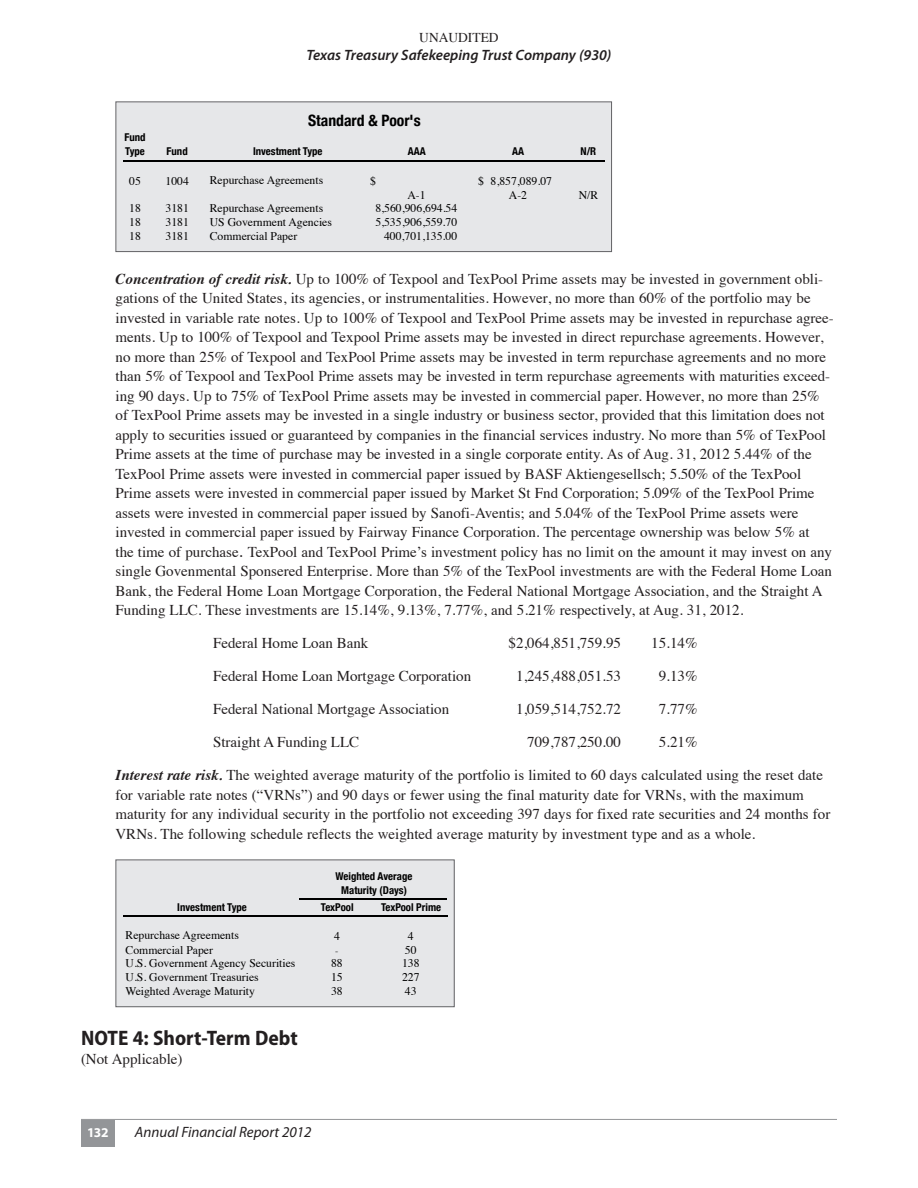
<style>
.page{position:relative;width:918px;height:1188px;background:#fff}
.page>*{position:absolute;margin:0;border:0;box-sizing:border-box;transform-origin:0 0}
.Subhead_1_-_NOTE{font:700 semi-condensed 21px "Myriad Pro";color:#231f20}
.t1{font:700 condensed 15.75px "Helvetica Neue";color:#000}
.Body_-_Indent{font:15px/19.5px "Times";color:#231f20}
.t2{font:italic 600 15px "Myriad Pro";color:#231f20}
.t3{font:italic 15px "Myriad Pro";color:#231f20}
.Body{font:15px "Times";color:#231f20}
.t4{font:13.5px "Times";color:#231f20}
.t5{font:700 13.5px "Myriad Pro";color:#fff}
.t6{font:11.7px "Times";color:#000}
.t7{font:700 condensed 10.8px/13.6px "Helvetica Neue";color:#000}
.t8{font:9.9px "Times";color:#000}
.s1{font-weight:700;font-style:italic}
.s2{font-size:17.25px}
</style>
<div class="page">
<div style="left:81px;top:1120px;width:34px;height:27px;background:#939598"></div>
<hr style="left:81px;top:1119px;width:756px;height:1px;background:#939598">
<div style="left:116px;top:102px;width:496px;height:150px;background:#e6e7e9"></div>
<hr style="left:123px;top:160px;width:482px;height:1px;background:#000">
<div style="left:116px;top:101px;width:496px;height:151px;border:1px solid #636366"></div>
<div style="left:116px;top:860px;width:338px;height:147px;background:#e6e7e9"></div>
<hr style="left:299px;top:899px;width:148px;height:1px;background:#000">
<hr style="left:123px;top:915px;width:324px;height:1px;background:#000">
<div style="left:116px;top:860px;width:339px;height:147px;border:1px solid #636366"></div>
<p class="t4" style="left:419px;top:25px;width:81px">UNAUDITED</p>
<p class="t2" style="left:307px;top:47px;width:306px">Texas Treasury Safekeeping Trust Company (930)</p>
<p class="t7" style="left:124px;top:130px;width:23px">Fund<br>Type</p>
<p class="t1" style="left:308px;top:108px;width:114px">Standard &amp; Poor's</p>
<p class="t7" style="left:167px;top:144px;width:23px">Fund</p>
<p class="t7" style="left:253px;top:144px;width:71px">Investment Type</p>
<p class="t7" style="left:408px;top:144px;width:19px">AAA</p>
<p class="t7" style="left:512px;top:144px;width:13px">AA</p>
<p class="t7" style="left:581px;top:144px;width:17px">N/R</p>
<p class="t6" style="left:129px;top:170px;width:13px">05</p>
<p class="t6" style="left:166px;top:170px;width:25px">1004</p>
<p class="t6" style="left:210px;top:169px;width:115px">Repurchase Agreements</p>
<p class="t6" style="left:370px;top:170px;width:7px">$</p>
<p class="t6" style="left:491px;top:170px;width:63px">8,857,089.07</p>
<p class="t6" style="left:478px;top:170px;width:7px">$</p>
<p class="t6" style="left:407px;top:184px;width:20px">A-1</p>
<p class="t6" style="left:509px;top:184px;width:20px">A-2</p>
<p class="t6" style="left:579px;top:184px;width:21px">N/R</p>
<p class="t6" style="left:129px;top:197px;width:13px">18</p>
<p class="t6" style="left:166px;top:197px;width:25px">3181</p>
<p class="t6" style="left:210px;top:197px;width:115px">Repurchase Agreements</p>
<p class="t6" style="left:375px;top:197px;width:83px">8,560,906,694.54</p>
<p class="t6" style="left:129px;top:211px;width:13px">18</p>
<p class="t6" style="left:166px;top:211px;width:25px">3181</p>
<p class="t6" style="left:210px;top:211px;width:124px">US Government Agencies</p>
<p class="t6" style="left:375px;top:211px;width:83px">5,535,906,559.70</p>
<p class="t6" style="left:129px;top:225px;width:13px">18</p>
<p class="t6" style="left:166px;top:225px;width:25px">3181</p>
<p class="t6" style="left:210px;top:225px;width:89px">Commercial Paper</p>
<p class="t6" style="left:384px;top:225px;width:75px">400,701,135.00</p>
<p class="Body_-_Indent" style="left:116px;top:268px;width:720px"><span class="s1">Concentration of credit risk.</span> Up to 100% of Texpool and TexPool Prime assets may be invested in government obli&shy;gations of the United States, its agencies, or instrumentalities. However, no more than 60% of the portfolio may be invested in variable rate notes. Up to 100% of Texpool and TexPool Prime assets may be invested in repurchase agree&shy;ments. Up to 100% of Texpool and Texpool Prime assets may be invested in direct repurchase agreements. However, no more than 25% of Texpool and TexPool Prime assets may be invested in term repurchase agreements and no more than 5% of Texpool and TexPool Prime assets may be invested in term repurchase agreements with maturities exceed&shy;ing 90 days. Up to 75% of TexPool Prime assets may be invested in commercial paper. However, no more than 25% of TexPool Prime assets may be invested in a single industry or business sector, provided that this limitation does not apply to securities issued or guaranteed by companies in the financial services industry. No more than 5% of TexPool Prime assets at the time of purchase may be invested in a single corporate entity. As of Aug. 31, 2012 5.44% of the TexPool Prime assets were invested in commercial paper issued by BASF Aktiengesellsch; 5.50% of the TexPool Prime assets were invested in commercial paper issued by Market St Fnd Corporation; 5.09% of the TexPool Prime assets were invested in commercial paper issued by Sanofi-Aventis; and 5.04% of the TexPool Prime assets were invested in commercial paper issued by Fairway Finance Corporation. The percentage ownership was below 5% at<br>the time of purchase<span class="s2">.</span> TexPool and TexPool Prime’s investment policy has no limit on the amount it may invest on any single Govenmental Sponsered Enterprise. More than 5% of the TexPool investments are with the Federal Home Loan Bank, the Federal Home Loan Mortgage Corporation, the Federal National Mortgage Association, and the Straight A Funding LLC. These investments are 15.14%, 9.13%, 7.77%, and 5.21% respectively, at Aug. 31, 2012.</p>
<p class="Body_-_Indent" style="left:213px;top:632px;width:157px">Federal Home Loan Bank</p>
<p class="Body_-_Indent" style="left:508px;top:632px;width:114px">$2,064,851,759.95</p>
<p class="Body_-_Indent" style="left:651px;top:632px;width:48px">15.14%</p>
<p class="Body_-_Indent" style="left:213px;top:665px;width:260px">Federal Home Loan Mortgage Corporation</p>
<p class="Body_-_Indent" style="left:516px;top:665px;width:106px">1,245,488,051.53</p>
<p class="Body_-_Indent" style="left:659px;top:665px;width:40px">9.13%</p>
<p class="Body_-_Indent" style="left:213px;top:698px;width:238px">Federal National Mortgage Association</p>
<p class="Body_-_Indent" style="left:516px;top:698px;width:106px">1,059,514,752.72</p>
<p class="Body_-_Indent" style="left:659px;top:698px;width:40px">7.77%</p>
<p class="Body_-_Indent" style="left:213px;top:731px;width:148px">Straight A Funding LLC</p>
<p class="Body_-_Indent" style="left:527px;top:731px;width:95px">709,787,250.00</p>
<p class="Body_-_Indent" style="left:659px;top:731px;width:40px">5.21%</p>
<p class="Body_-_Indent" style="left:115px;top:764px;width:716px"><span class="s1">Interest rate risk.</span> The weighted average maturity of the portfolio is limited to 60 days calculated using the reset date for variable rate notes (“VRNs”) and 90 days or fewer using the final maturity date for VRNs, with the maximum maturity for any individual security in the portfolio not exceeding 397 days for fixed rate securities and 24 months for VRNs. The following schedule reflects the weighted average maturity by investment type and as a whole.</p>
<p class="t7" style="left:335px;top:869px;width:78px;text-align:center">Weighted Average<br>Maturity (Days)</p>
<p class="t7" style="left:177px;top:900px;width:71px">Investment Type</p>
<p class="t7" style="left:321px;top:900px;width:34px">TexPool</p>
<p class="t7" style="left:381px;top:900px;width:62px">TexPool Prime</p>
<p class="t6" style="left:126px;top:924px;width:115px">Repurchase Agreements</p>
<p class="t6" style="left:334px;top:925px;width:7px">4</p>
<p class="t6" style="left:408px;top:925px;width:7px">4</p>
<p class="t6" style="left:126px;top:939px;width:89px">Commercial Paper</p>
<p class="t8" style="left:335px;top:941px;width:5px">-</p>
<p class="t6" style="left:405px;top:939px;width:13px">50</p>
<p class="t6" style="left:126px;top:953px;width:171px">U.S. Government Agency Securities</p>
<p class="t6" style="left:331px;top:953px;width:13px">88</p>
<p class="t6" style="left:402px;top:953px;width:19px">138</p>
<p class="t6" style="left:126px;top:966px;width:135px">U.S. Government Treasuries</p>
<p class="t6" style="left:331px;top:966px;width:13px">15</p>
<p class="t6" style="left:402px;top:966px;width:19px">227</p>
<p class="t6" style="left:126px;top:980px;width:131px">Weighted Average Maturity</p>
<p class="t6" style="left:331px;top:980px;width:13px">38</p>
<p class="t6" style="left:405px;top:980px;width:13px">43</p>
<p class="Subhead_1_-_NOTE" style="left:81px;top:1026px;width:218px">NOTE 4: Short-Term Debt</p>
<p class="Body" style="left:81px;top:1045px;width:103px">(Not Applicable)</p>
<p class="t5" style="left:87px;top:1125px;width:23px">132</p>
<p class="t3" style="left:135px;top:1124px;width:178px">Annual Financial Report 2012</p>
</div>
